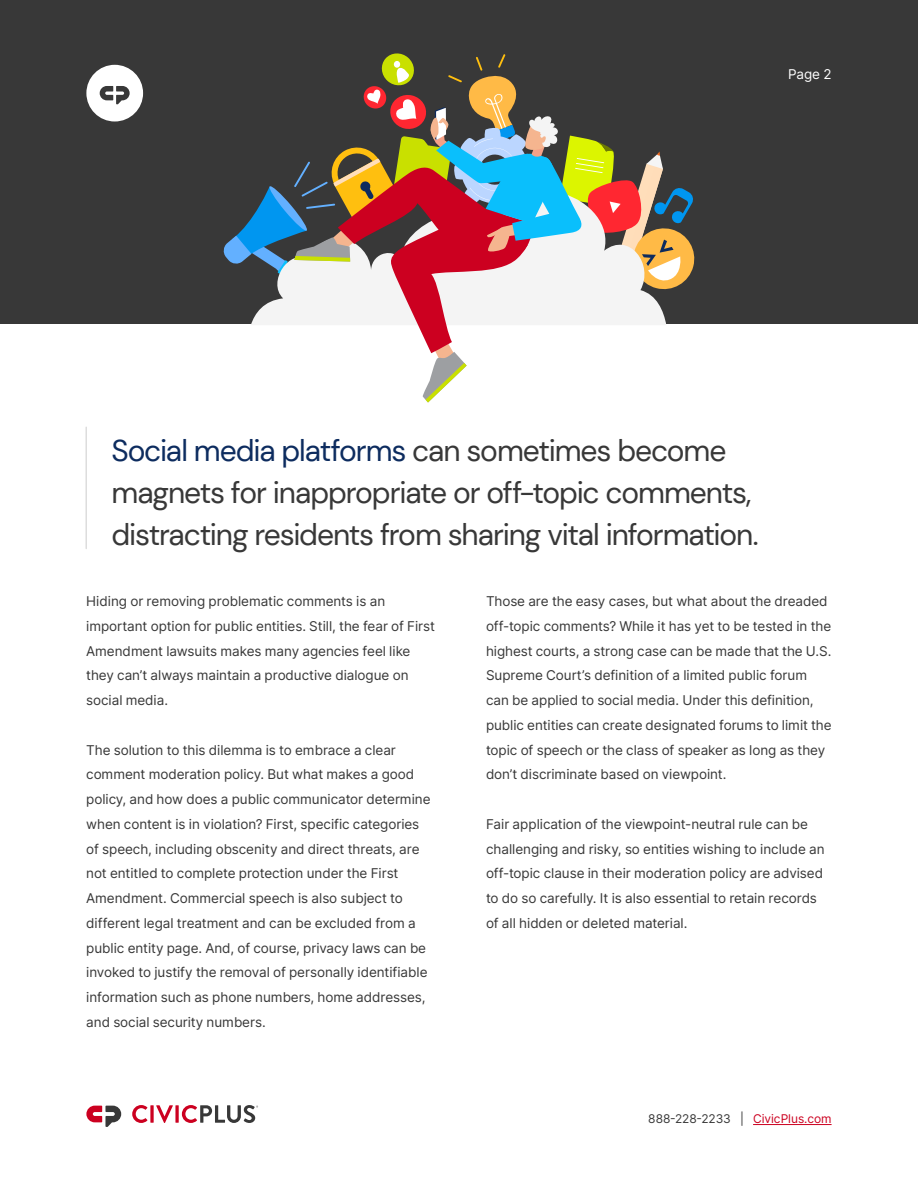
<style>
.page{position:relative;width:918px;height:1188px;background:#fff}
.page>*{position:absolute;margin:0;border:0;box-sizing:border-box;transform-origin:0 0}
.t1{font:30px/42px "DM Sans";letter-spacing:-.04em;color:#383838}
.t2{font:13.5px/24.8px "Inter";letter-spacing:-.005em;color:#383838}
.t3{font:13.5px "Inter";color:#fff}
.t4{font:12px "Inter";letter-spacing:-.005em;color:#383838}
.s1{color:#0d2c5f}
.s2{color:#cc0020}
</style>
<div class="page">
<div style="left:0;top:0;width:918px;height:324px;background:#383838"></div>
<hr style="left:85px;top:427px;width:2px;height:122px;background:#ddd">
<svg style="left:223px;top:52px;width:475px;height:351px"></svg>
<svg style="left:86px;top:65px;width:57px;height:57px"></svg>
<svg style="left:132px;top:1105px;width:15px;height:18px"></svg>
<svg style="left:150px;top:1105px;width:4px;height:18px"></svg>
<svg style="left:156px;top:1105px;width:17px;height:18px"></svg>
<svg style="left:175px;top:1105px;width:4px;height:18px"></svg>
<svg style="left:182px;top:1105px;width:76px;height:18px"></svg>
<svg style="left:86px;top:1106px;width:35px;height:21px"></svg>
<hr style="left:753px;top:1124px;width:79px;height:1px;background:#cc0020">
<p class="t3" style="left:788px;top:64px;width:45px">Page 2</p>
<p class="t1" style="left:111px;top:429px;width:649px"><span class="s1">Social media platforms</span> can sometimes become magnets for inappropriate or off-topic comments, distracting residents from sharing vital information.</p>
<p class="t2" style="left:86px;top:589px;width:350px">Hiding or removing problematic comments is an important option for public entities. Still, the fear of First Amendment lawsuits makes many agencies feel like they can’t always maintain a productive dialogue on social media.</p>
<p class="t2" style="left:86px;top:737px;width:346px">The solution to this dilemma is to embrace a clear comment moderation policy. But what makes a good policy, and how does a public communicator determine when content is in violation? First, specific categories of speech, including obscenity and direct threats, are not entitled to complete protection under the First Amendment. Commercial speech is also subject to different legal treatment and can be excluded from a public entity page. And, of course, privacy laws can be invoked to justify the removal of personally identifiable information such as phone numbers, home addresses, and social security numbers.</p>
<p class="t2" style="left:486px;top:589px;width:347px">Those are the easy cases, but what about the dreaded off-topic comments? While it has yet to be tested in the highest courts, a strong case can be made that the U.S.<br>Supreme Court’s definition of a limited public forum can be applied to social media. Under this definition, public entities can create designated forums to limit the topic of speech or the class of speaker as long as they don’t discriminate based on viewpoint.</p>
<p class="t2" style="left:486px;top:811px;width:340px">Fair application of the viewpoint-neutral rule can be challenging and risky, so entities wishing to include an off-topic clause in their moderation policy are advised to do so carefully. It is also essential to retain records of all hidden or deleted material.</p>
<p class="t4" style="left:648px;top:1109px;width:185px">888-228-2233 | <span class="s2">CivicPlus.com</span></p>
</div>
